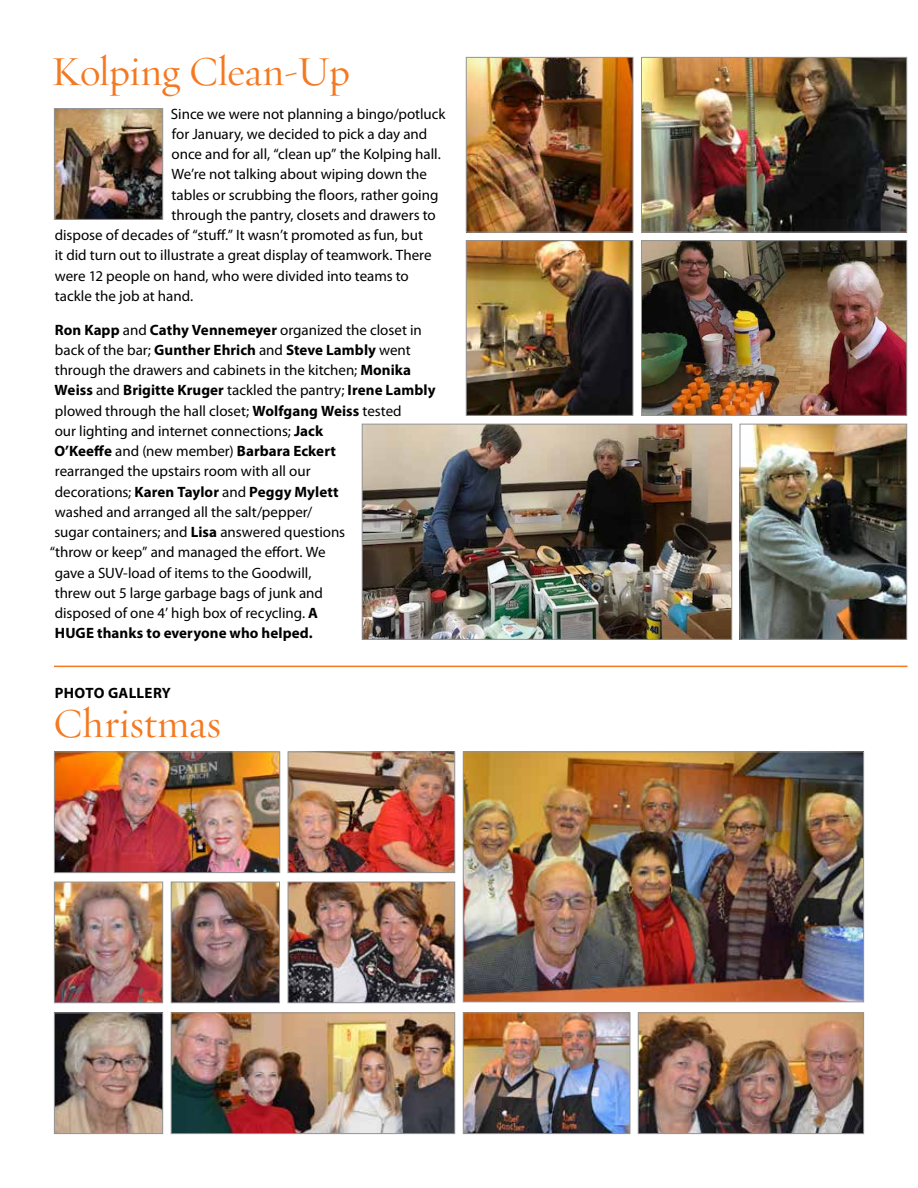
<style>
.page{position:relative;width:918px;height:1188px;background:#fff}
.page>*{position:absolute;margin:0;border:0;box-sizing:border-box;transform-origin:0 0}
.t1{font:42px "Requiem Display HTF Roman";letter-spacing:-.005em;color:#f47920}
.t2{font:15px "Myriad Pro";color:#000}
.t3{font:700 15px "Myriad Pro";letter-spacing:.005em;color:#000}
.s1{font-weight:700}
.s2{font-weight:400}
</style>
<div class="page">
<img style="left:468px;top:59px;width:163px;height:171px">
<div style="left:466px;top:57px;width:167px;height:175px;border:1px solid #939598"></div>
<img style="left:56px;top:110px;width:105px;height:108px">
<div style="left:54px;top:108px;width:109px;height:112px;border:1px solid #939598"></div>
<img style="left:643px;top:59px;width:262px;height:171px">
<div style="left:641px;top:57px;width:266px;height:175px;border:1px solid #939598"></div>
<img style="left:643px;top:242px;width:262px;height:172px">
<div style="left:641px;top:240px;width:266px;height:176px;border:1px solid #939598"></div>
<img style="left:364px;top:426px;width:366px;height:212px">
<div style="left:362px;top:424px;width:370px;height:216px;border:1px solid #939598"></div>
<img style="left:468px;top:242px;width:163px;height:172px">
<div style="left:466px;top:240px;width:167px;height:176px;border:1px solid #939598"></div>
<img style="left:742px;top:426px;width:163px;height:212px">
<div style="left:740px;top:424px;width:167px;height:216px;border:1px solid #939598"></div>
<img style="left:56px;top:754px;width:222px;height:117px">
<div style="left:54px;top:752px;width:226px;height:121px;border:1px solid #939598"></div>
<img style="left:290px;top:754px;width:163px;height:117px">
<div style="left:288px;top:752px;width:167px;height:121px;border:1px solid #939598"></div>
<img style="left:56px;top:884px;width:105px;height:117px">
<div style="left:54px;top:882px;width:109px;height:121px;border:1px solid #939598"></div>
<img style="left:173px;top:884px;width:105px;height:117px">
<div style="left:171px;top:882px;width:109px;height:121px;border:1px solid #939598"></div>
<img style="left:290px;top:884px;width:163px;height:117px">
<div style="left:288px;top:882px;width:167px;height:121px;border:1px solid #939598"></div>
<img style="left:173px;top:1014px;width:280px;height:118px">
<div style="left:171px;top:1012px;width:284px;height:122px;border:1px solid #939598"></div>
<img style="left:56px;top:1014px;width:105px;height:118px">
<div style="left:54px;top:1012px;width:109px;height:122px;border:1px solid #939598"></div>
<img style="left:640px;top:1014px;width:222px;height:118px">
<div style="left:638px;top:1012px;width:226px;height:122px;border:1px solid #939598"></div>
<img style="left:465px;top:1014px;width:163px;height:118px">
<div style="left:463px;top:1012px;width:167px;height:122px;border:1px solid #939598"></div>
<img style="left:465px;top:754px;width:397px;height:246px">
<div style="left:463px;top:752px;width:401px;height:250px;border:1px solid #939598"></div>
<hr style="left:54px;top:666px;width:854px;height:1px;background:#f47920">
<h1 class="t1" style="left:51px;top:47px;width:301px">Kolping Clean-Up</h1>
<p class="t2" style="left:171px;top:104px;width:276px">Since we were not planning a bingo/potluck</p>
<p class="t2" style="left:172px;top:125px;width:257px">for January, we decided to pick a day and</p>
<p class="t2" style="left:171px;top:145px;width:271px">once and for all, “clean up” the Kolping hall.</p>
<p class="t2" style="left:171px;top:165px;width:257px">We’re not talking about wiping down the</p>
<p class="t2" style="left:172px;top:185px;width:268px">tables or scrubbing the floors, rather going</p>
<p class="t2" style="left:172px;top:206px;width:266px">through the pantry, closets and drawers to</p>
<p class="t2" style="left:55px;top:226px;width:370px">dispose of decades of “stuff.” It wasn’t promoted as fun, but</p>
<p class="t2" style="left:55px;top:246px;width:378px">it did turn out to illustrate a great display of teamwork. There</p>
<p class="t2" style="left:55px;top:266px;width:356px">were 12 people on hand, who were divided into teams to</p>
<p class="t2" style="left:55px;top:287px;width:140px">tackle the job at hand.</p>
<p class="t2" style="left:55px;top:320px;width:368px"><span class="s1">Ron Kapp</span> and <span class="s1">Cathy Vennemeyer</span> organized the closet in</p>
<p class="t3" style="left:55px;top:340px;width:357px"><span class="s2">back of the bar;</span> Gunther Ehrich <span class="s2">and</span> Steve Lambly <span class="s2">went</span></p>
<p class="t2" style="left:55px;top:361px;width:358px">through the drawers and cabinets in the kitchen; <span class="s1">Monika</span></p>
<p class="t3" style="left:55px;top:381px;width:382px">Weiss <span class="s2">and</span> Brigitte Kruger <span class="s2">tackled the pantry;</span> Irene Lambly</p>
<p class="t2" style="left:55px;top:401px;width:348px">plowed through the hall closet; <span class="s1">Wolfgang Weiss</span> tested</p>
<p class="t2" style="left:55px;top:422px;width:270px">our lighting and internet connections; <span class="s1">Jack</span></p>
<p class="t3" style="left:54px;top:441px;width:283px">O’Keeffe <span class="s2">and (new member)</span> Barbara Eckert</p>
<p class="t2" style="left:55px;top:462px;width:257px">rearranged the upstairs room with all our</p>
<p class="t3" style="left:55px;top:482px;width:285px"><span class="s2">decorations;</span> Karen Taylor <span class="s2">and</span> Peggy Mylett</p>
<p class="t2" style="left:55px;top:503px;width:259px">washed and arranged all the salt/pepper/</p>
<p class="t2" style="left:55px;top:523px;width:292px">sugar containers; and <span class="s1">Lisa</span> answered questions</p>
<p class="t2" style="left:50px;top:543px;width:277px">“throw or keep” and managed the effort. We</p>
<p class="t2" style="left:55px;top:563px;width:258px">gave a SUV-load of items to the Goodwill,</p>
<p class="t2" style="left:55px;top:584px;width:270px">threw out 5 large garbage bags of junk and</p>
<p class="t2" style="left:55px;top:604px;width:265px">disposed of one 4’ high box of recycling. <span class="s1">A</span></p>
<p class="t3" style="left:55px;top:624px;width:259px">HUGE thanks to everyone who helped.</p>
<p class="t3" style="left:55px;top:683px;width:118px">PHOTO GALLERY</p>
<h1 class="t1" style="left:53px;top:699px;width:169px">Christmas</h1>
</div>
